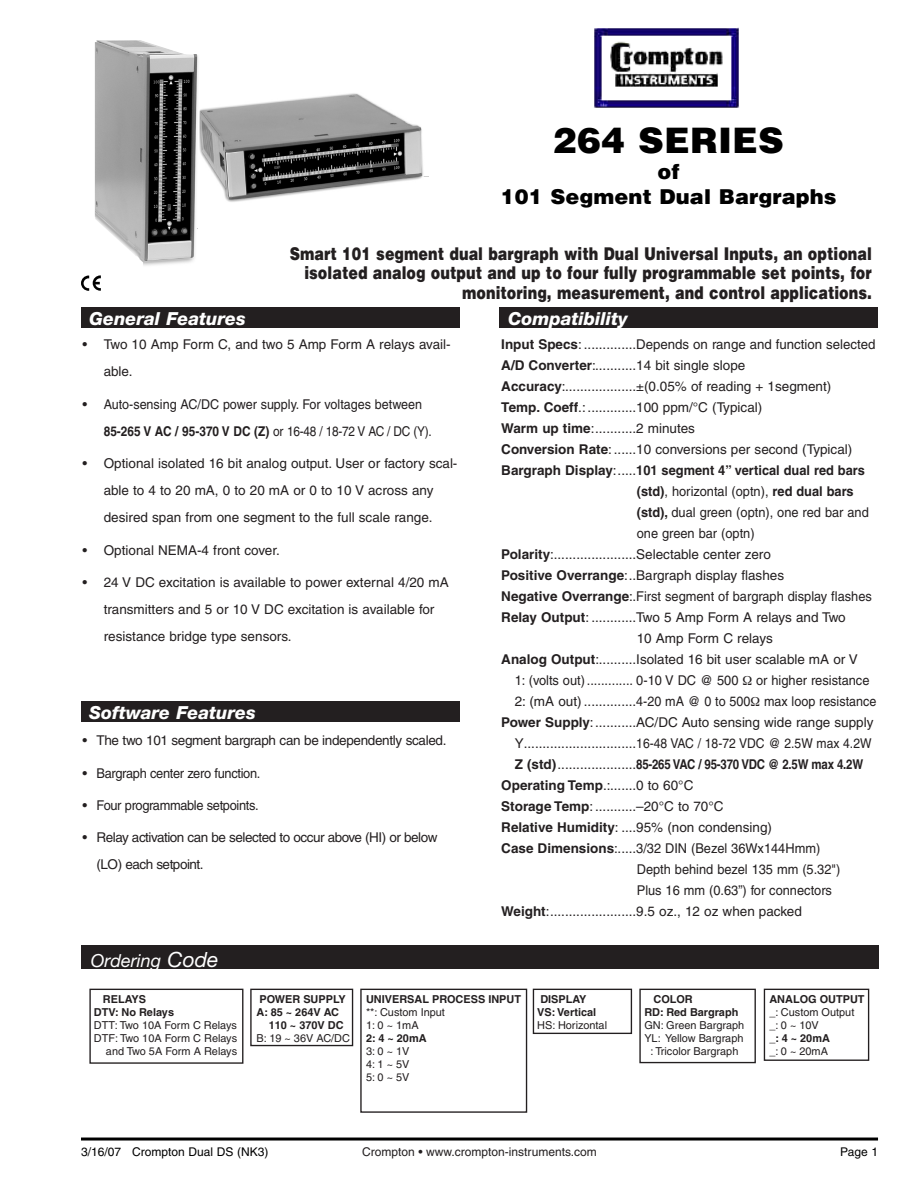
<style>
.page{position:relative;width:918px;height:1188px;background:#fff}
.page>*{position:absolute;margin:0;border:0;box-sizing:border-box;transform-origin:0 0}
.t1{font:900 36px "Helvetica";color:#000}
.t2{font:900 21px "Helvetica";color:#000}
.t3{font:900 18px/19.5px "Helvetica";color:#231f20;text-align:right;scale:.8 1}
.title_black_bar{font:italic 800 18px "Helvetica Neue";color:#fff}
.t4{font:italic 18px "Helvetica Neue";color:#fff}
.Specifications{font:13.5px/27px "Helvetica";color:#231f20}
.Specifications-2{font:13.5px "Helvetica";letter-spacing:-.025em;color:#231f20}
.Specifications-3{font:13.5px/27px "Helvetica";letter-spacing:-.035em;color:#231f20}
.t5{font:700 13.5px "Helvetica";letter-spacing:-.02em;color:#231f20}
.Specifications-4{font:13.5px "Helvetica";color:#231f20;scale:.95 1}
.t6{font:12px "Helvetica";color:#231f20}
.t7{font:12px "Helvetica";color:#000}
.t8{font:10.95px/12.9px "Helvetica";color:#231f20}
.t9{font:700 10.95px/12.9px "Helvetica";color:#231f20}
.s1{font-weight:700}
.s2{font-size:21px}
.s3{font-weight:400}
</style>
<div class="page">
<hr style="left:81px;top:1138px;width:797px;height:3px;background:#000">
<svg style="left:81px;top:275px;width:20px;height:16px"></svg>
<div style="left:81px;top:945px;width:797px;height:24px;background:#231f20"></div>
<img style="left:594px;top:27px;width:145px;height:81px">
<div style="left:360px;top:989px;width:167px;height:124px;border:1px solid #231f20"></div>
<div style="left:764px;top:989px;width:105px;height:72px;border:1px solid #231f20"></div>
<div style="left:89px;top:989px;width:154px;height:75px;border:1px solid #231f20"></div>
<div style="left:250px;top:989px;width:103px;height:57px;border:1px solid #231f20"></div>
<div style="left:639px;top:989px;width:117px;height:74px;border:1px solid #231f20"></div>
<div style="left:533px;top:989px;width:99px;height:45px;border:1px solid #231f20"></div>
<div style="left:81px;top:307px;width:378px;height:21px;background:#231f20"></div>
<div style="left:500px;top:307px;width:378px;height:20px;background:#231f20"></div>
<div style="left:81px;top:701px;width:378px;height:20px;background:#231f20"></div>
<img style="left:201px;top:93px;width:227px;height:109px">
<img style="left:95px;top:40px;width:106px;height:226px">
<p class="t1" style="left:553px;top:119px;width:229px">264 Seri es</p>
<p class="t2" style="left:658px;top:159px;width:24px">of</p>
<p class="t2" style="left:501px;top:184px;width:337px">101 Segment Dual Bargraphs</p>
<p class="t3" style="left:290px;top:244px;width:729px">Smart 101 segment dual bargraph with Dual Universal Inputs, an optional isolated analog output and up to four fully programmable set points, for monitoring, measurement, and control applications.</p>
<p class="title_black_bar" style="left:89px;top:308px;width:158px">General Features</p>
<p class="title_black_bar" style="left:508px;top:308px;width:121px">Compatibility</p>
<p class="Specifications" style="left:104px;top:331px;width:348px;text-indent:-21px">• Two 10 Amp Form C, and two 5 Amp Form A relays avail&shy;able.</p>
<p class="Specifications" style="left:104px;top:391px;width:330px;text-indent:-21px">• Auto-sensing AC/DC power supply. For voltages between<br><span class="s1">85-265 V AC / 95-370 V DC (Z)</span> or 16-48 / 18-72 V AC / DC (Y).</p>
<p class="Specifications" style="left:82px;top:450px;width:376px;text-align:center">• Optional isolated 16 bit analog output. User or factory scal&shy;able to 4 to 20 mA, 0 to 20 mA or 0 to 10 V across any desired span from one segment to the full scale range.</p>
<p class="Specifications" style="left:82px;top:536px;width:199px">• Optional NEMA-4 front cover.</p>
<p class="Specifications" style="left:104px;top:569px;width:347px;text-indent:-21px">• 24 V DC excitation is available to power external 4/20 mA transmitters and 5 or 10 V DC excitation is available for resistance bridge type sensors.</p>
<p class="title_black_bar" style="left:89px;top:702px;width:168px">Software Features</p>
<p class="Specifications-2" style="left:82px;top:733px;width:366px">• The two 101 segment bargraph can be independently scaled.</p>
<p class="Specifications-2" style="left:82px;top:765px;width:179px">• Bargraph center zero function.</p>
<p class="Specifications-2" style="left:82px;top:797px;width:178px">• Four programmable setpoints.</p>
<p class="Specifications-3" style="left:97px;top:824px;width:342px;text-indent:-14px">• Relay activation can be selected to occur above (HI) or below (LO) each setpoint.</p>
<p class="t4" style="left:91px;top:949px;width:129px">Ordering <span class="s2">Code</span></p>
<p class="Specifications" style="left:501px;top:331px;width:376px"><span class="s1">Input Specs</span>: ..............Depends on range and function selected</p>
<p class="Specifications" style="left:501px;top:352px;width:246px"><span class="s1">A/D Converter</span>:...........14 bit single slope</p>
<p class="Specifications" style="left:501px;top:373px;width:332px"><span class="s1">Accuracy</span>:...................±(0.05% of reading + 1segment)</p>
<p class="Specifications" style="left:501px;top:394px;width:263px"><span class="s1">Temp. Coeff</span>.:.............100 ppm/°C (Typical)</p>
<p class="Specifications" style="left:501px;top:415px;width:195px"><span class="s1">Warm up time</span>:...........2 minutes</p>
<p class="Specifications" style="left:501px;top:436px;width:353px"><span class="s1">Conversion Rate</span>: ......10 conversions per second (Typical)</p>
<p class="Specifications" style="left:637px;top:460px;width:234px;line-height:21px;text-indent:-136px"><span class="s1">Bargraph Display</span>:.....<span class="s1">101 segment 4” vertical dual red bars (std)</span>, horizontal (optn), <span class="s1">red dual bars (std),</span> dual green (optn), one red bar and one green bar (optn)</p>
<p class="Specifications" style="left:501px;top:541px;width:271px"><span class="s1">Polarity</span>:......................Selectable center zero</p>
<p class="Specifications" style="left:501px;top:562px;width:284px"><span class="s1">Positive Overrange</span>:..Bargraph display flashes</p>
<p class="Specifications" style="left:501px;top:583px;width:372px"><span class="s1">Negative Overrange</span>:.First segment of bargraph display flashes</p>
<p class="Specifications" style="left:637px;top:607px;width:211px;line-height:21px;text-indent:-136px"><span class="s1">Relay Output</span>: ............Two 5 Amp Form A relays and Two<br>10 Amp Form C relays</p>
<p class="Specifications" style="left:501px;top:646px;width:358px"><span class="s1">Analog Output</span>:..........Isolated 16 bit user scalable mA or V</p>
<p class="Specifications-4" style="left:515px;top:673px;width:237px">1: (volts out)............. 0-10 V DC @ 500</p>
<p class="Specifications-4" style="left:756px;top:673px;width:121px">or higher resistance</p>
<p class="Specifications" style="left:515px;top:688px;width:363px">2: (mA out) ..............4-20 mA @ 0 to 500 max loop resistance</p>
<p class="Specifications" style="left:501px;top:709px;width:374px"><span class="s1">Power Supply</span>:...........AC/DC Auto sensing wide range supply</p>
<p class="Specifications" style="left:515px;top:730px;width:358px">Y..............................16-48 VAC / 18-72 VDC @ 2.5W max 4.2W</p>
<p class="t5" style="left:515px;top:756px;width:350px">Z (std)<span class="s3">.....................</span>85-265 VAC / 95-370 VDC @ 2.5W max 4.2W</p>
<p class="Specifications" style="left:501px;top:772px;width:194px"><span class="s1">Operating Temp</span>.:.......0 to 60°C</p>
<p class="Specifications" style="left:501px;top:793px;width:224px"><span class="s1">Storage Temp</span>:...........–20°C to 70°C</p>
<p class="Specifications" style="left:501px;top:814px;width:272px"><span class="s1">Relative Humidity</span>: ....95% (non condensing)</p>
<p class="Specifications" style="left:637px;top:838px;width:205px;line-height:21px;text-indent:-136px"><span class="s1">Case Dimensions</span>:.....3/32 DIN (Bezel 36Wx144Hmm)<br>Depth behind bezel 135 mm (5.32")<br>Plus 16 mm (0.63”) for connectors</p>
<p class="Specifications" style="left:501px;top:898px;width:302px"><span class="s1">Weight</span>:.......................9.5 oz., 12 oz when packed</p>
<p class="t9" style="left:103px;top:992px;width:45px">RELAYS</p>
<p class="t9" style="left:94px;top:1005px;width:82px">DTV: No Relays</p>
<p class="t8" style="left:94px;top:1018px;width:145px">DTT: Two 10A Form C Relays</p>
<p class="t8" style="left:94px;top:1031px;width:145px">DTF: Two 10A Form C Relays</p>
<p class="t8" style="left:106px;top:1044px;width:133px">and Two 5A Form A Relays</p>
<p class="t9" style="left:260px;top:992px;width:88px">POWER SUPPLY</p>
<p class="t9" style="left:257px;top:1005px;width:84px">A: 85 ~ 264V AC</p>
<p class="t9" style="left:269px;top:1018px;width:76px">110 ~ 370V DC</p>
<p class="t8" style="left:257px;top:1031px;width:95px">B: 19 ~ 36V AC/DC</p>
<p class="t8" style="left:366px;top:993px;width:157px"><span class="s1">UNIVERSAL PROCESS INPUT </span>**: Custom Input<br>1: 0 ~ 1mA<br><span class="s1">2: 4 ~ 20mA<br></span>3: 0 ~ 1V<br>4: 1 ~ 5V<br>5: 0 ~ 5V</p>
<p class="t8" style="left:769px;top:993px;width:97px"><span class="s1">ANALOG OUTPUT </span>_: Custom Output _: 0 ~ 10V<br><span class="s1">_: 4 ~ 20mA<br></span>_: 0 ~ 20mA</p>
<p class="t9" style="left:537px;top:992px;width:71px">DISPLAY<br>VS: Vertical<br><span class="s3">HS: Horizontal</span></p>
<p class="t9" style="left:653px;top:992px;width:41px">COLOR</p>
<p class="t9" style="left:644px;top:1005px;width:96px">RD: Red Bargraph</p>
<p class="t8" style="left:644px;top:1018px;width:102px">GN: Green Bargraph</p>
<p class="t8" style="left:644px;top:1031px;width:101px">YL: Yellow Bargraph</p>
<p class="t8" style="left:650px;top:1044px;width:90px">: Tricolor Bargraph</p>
<p class="t7" style="left:81px;top:1145px;width:189px">3/16/07 Crompton Dual DS (NK3)</p>
<p class="t6" style="left:362px;top:1145px;width:236px">Crompton • www.crompton-instruments.com</p>
<p class="t7" style="left:840px;top:1145px;width:29px">Page</p>
</div>
